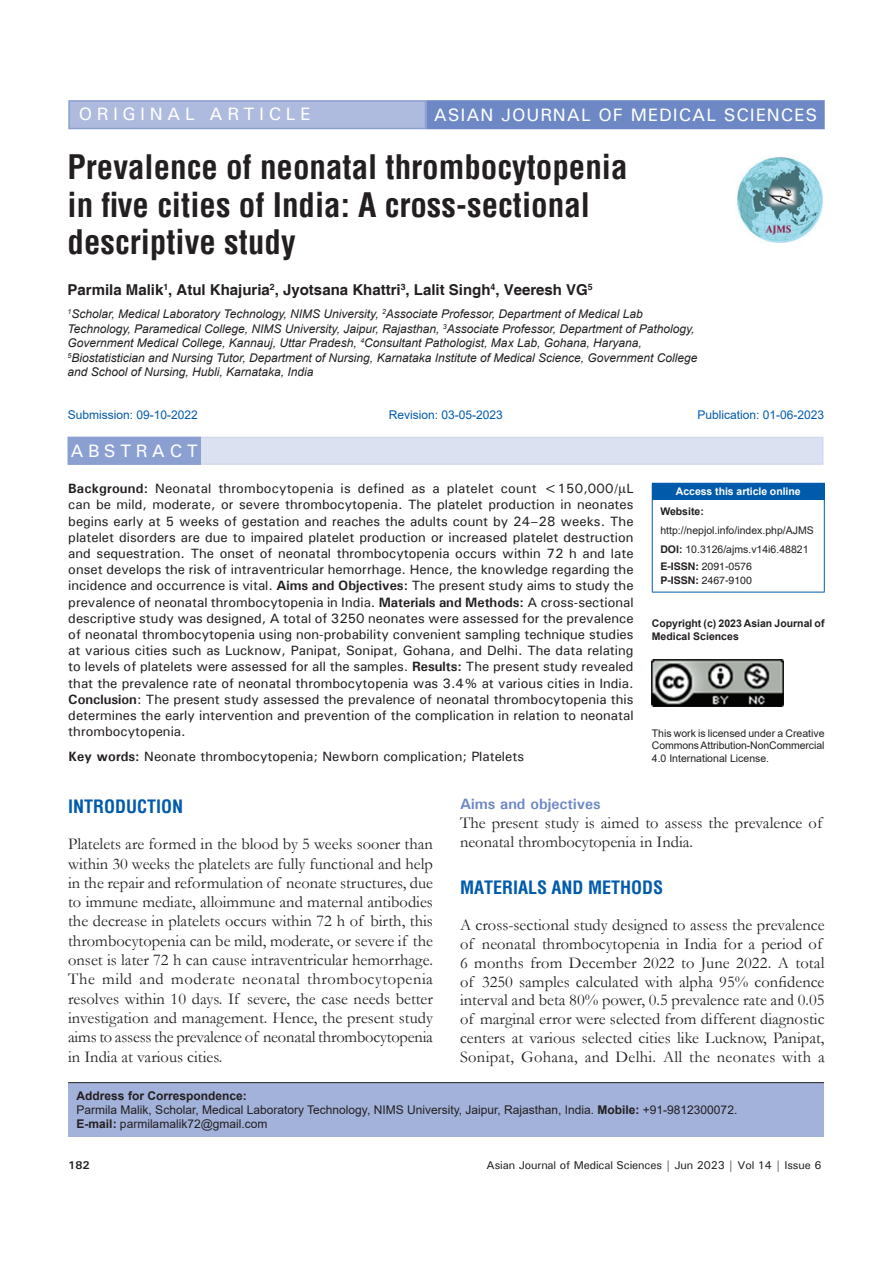
<style>
.page{position:relative;width:893px;height:1263px;background:#fff}
.page>*{position:absolute;margin:0;border:0;box-sizing:border-box;transform-origin:0 0}
.AT{font:700 condensed 33px/37.5px "Helvetica";color:#231f20}
.t1{font:700 condensed 18px "Helvetica";color:#015aaa}
.AH{font:500 18px "Univers";letter-spacing:.05em;color:#fff}
.AH-2{font:500 18px "Univers";letter-spacing:.25em;color:#fff}
.ABSH{font:500 18px "Univers";letter-spacing:.25em;color:#fff}
.TX{font:16.5px/19.4px "Garamond";color:#231f20}
.AU{font:700 15px "Helvetica";color:#231f20}
.t2{font:700 15px "Univers";color:#6d88c5}
.ABS{font:500 13.5px/16.2px "Univers";color:#231f20;text-align:justify}
.KWD{font:500 13.5px "Univers";color:#231f20}
.AFF{font:italic 12px/14.4px "Arial";color:#231f20}
.ADD{font:12px/14.4px "Arial";color:#231f20}
.HIS{font:12px "Arial";color:#015aaa}
.t3{font:500 11.25px "Univers";letter-spacing:-.01em;color:#231f20}
.t4{font:700 11.25px "Univers";color:#231f20}
.License{font:10.5px/12.6px "Arial";letter-spacing:-.01em;color:#231f20;text-align:justify}
.License-2{font:700 10.5px/12.6px "Arial";color:#231f20}
.Web{font:10.5px/18.8px "Arial";color:#231f20}
.ISSN{font:10.5px/14.2px "Helvetica";color:#231f20}
.DOI{font:10.5px "Arial";color:#231f20}
.t5{font:700 10.5px "Arial";letter-spacing:-.005em;color:#fff}
.s1{font-weight:700}
</style>
<div class="page">
<div style="left:68px;top:437px;width:755px;height:28px;background:#dbe1f1"></div>
<div style="left:68px;top:437px;width:132px;height:27px;background:#8b9fd1"></div>
<div style="left:68px;top:437px;width:133px;height:28px;border:2px solid #8b9fd1"></div>
<div style="left:68px;top:1083px;width:756px;height:53px;background:#a3b2da"></div>
<hr style="left:68px;top:1082px;width:756px;height:1px;background:#231f20">
<img style="left:737px;top:157px;width:86px;height:86px">
<div style="left:69px;top:101px;width:356px;height:28px;background:#aebade"></div>
<div style="left:68px;top:100px;width:358px;height:29px;border:2px solid #8b9fd1"></div>
<div style="left:427px;top:101px;width:397px;height:28px;background:#6d88c5"></div>
<div style="left:426px;top:100px;width:399px;height:29px;border:2px solid #6d88c5"></div>
<div style="left:652px;top:483px;width:172px;height:16px;background:#015aaa"></div>
<hr style="left:652px;top:483px;width:173px;height:1px;background:#015aaa">
<svg style="left:824px;top:484px;width:1px;height:15px"></svg>
<hr style="left:652px;top:500px;width:1px;height:92px;background:#015aaa">
<hr style="left:652px;top:499px;width:173px;height:1px;background:#015aaa">
<hr style="left:824px;top:500px;width:1px;height:92px;background:#015aaa">
<hr style="left:652px;top:592px;width:173px;height:1px;background:#015aaa">
<img style="left:652px;top:660px;width:132px;height:46px">
<p class="AH-2" style="left:79px;top:103px;width:233px">ORIGINAL ARTICLE</p>
<p class="AH" style="left:434px;top:103px;width:385px">ASIAN JOURNAL OF MEDICAL SCIENCES</p>
<p class="AT" style="left:68px;top:148px;width:562px">Prevalence of neonatal thrombocytopenia in five cities of India: A cross-sectional descriptive study</p>
<p class="AU" style="left:68px;top:281px;width:527px">Parmila Malik<sup>1</sup>, Atul Khajuria<sup>2</sup>, Jyotsana Khattri<sup>3</sup>, Lalit Singh<sup>4</sup>, Veeresh VG<sup>5</sup></p>
<p class="AFF" style="left:68px;top:307px;width:631px"><sup>1</sup>Scholar, Medical Laboratory Technology, NIMS University, <sup>2</sup>Associate Professor, Department of Medical Lab Technology, Paramedical College, NIMS University, Jaipur, Rajasthan, <sup>3</sup>Associate Professor, Department of Pathology, Government Medical College, Kannauj, Uttar Pradesh, <sup>4</sup>Consultant Pathologist, Max Lab, Gohana, Haryana, <sup>5</sup>Biostatistician and Nursing Tutor, Department of Nursing, Karnataka Institute of Medical Science, Government College and School of Nursing, Hubli, Karnataka, India</p>
<p class="HIS" style="left:68px;top:406px;width:132px">Submission: 09-10-2022</p>
<p class="HIS" style="left:389px;top:406px;width:116px">Revision: 03-05-2023</p>
<p class="HIS" style="left:697px;top:406px;width:128px">Publication: 01-06-2023</p>
<p class="ABSH" style="left:70px;top:439px;width:129px">ABSTRACT</p>
<p class="ABS" style="left:68px;top:480px;width:567px"><span class="s1">Background:</span> Neonatal thrombocytopenia is defined as a platelet count &lt;150,000/ L can be mild, moderate, or severe thrombocytopenia. The platelet production in neonates begins early at 5 weeks of gestation and reaches the adults count by 24–28 weeks. The platelet disorders are due to impaired platelet production or increased platelet destruction and sequestration. The onset of neonatal thrombocytopenia occurs within 72 h and late onset develops the risk of intraventricular hemorrhage. Hence, the knowledge regarding the incidence and occurrence is vital. <span class="s1">Aims and Objectives:</span> The present study aims to study the prevalence of neonatal thrombocytopenia in India. <span class="s1">Materials and Methods:</span> A cross-sectional descriptive study was designed, A total of 3250 neonates were assessed for the prevalence of neonatal thrombocytopenia using non-probability convenient sampling technique studies at various cities such as Lucknow, Panipat, Sonipat, Gohana, and Delhi. The data relating to levels of platelets were assessed for all the samples. <span class="s1">Results:</span> The present study revealed that the prevalence rate of neonatal thrombocytopenia was 3.4% at various cities in India.<br><span class="s1">Conclusion</span>: The present study assessed the prevalence of neonatal thrombocytopenia this determines the early intervention and prevention of the complication in relation to neonatal thrombocytopenia.</p>
<p class="KWD" style="left:68px;top:748px;width:457px"><span class="s1">Key words:</span> Neonate thrombocytopenia; Newborn complication; Platelets</p>
<p class="t5" style="left:676px;top:484px;width:126px">Access this article online</p>
<p class="Web" style="left:660px;top:502px;width:155px"><span class="s1">Website: </span>http://nepjol.info/index.php/AJMS</p>
<p class="DOI" style="left:660px;top:542px;width:150px"><span class="s1">DOI:</span> 10.3126/ajms.v14i6.48821</p>
<p class="ISSN" style="left:660px;top:559px;width:93px"><span class="s1">E-ISSN:</span> 2091-0576<br><span class="s1">P-ISSN:</span> 2467-9100</p>
<p class="License-2" style="left:652px;top:617px;width:174px">Copyright (c) 2023 Asian Journal of<br>Medical Sciences</p>
<p class="License" style="left:652px;top:727px;width:174px">This work is licensed under a Creative Commons Attribution-NonCommercial 4.0 International License.</p>
<h1 class="t1" style="left:68px;top:794px;width:117px">INTRODUCTION</h1>
<p class="TX" style="left:68px;top:834px;width:366px;text-align:justify">Platelets are formed in the blood by 5 weeks sooner than within 30 weeks the platelets are fully functional and help in the repair and reformulation of neonate structures, due to immune mediate, alloimmune and maternal antibodies the decrease in platelets occurs within 72 h of birth, this thrombocytopenia can be mild, moderate, or severe if the onset is later 72 h can cause intraventricular hemorrhage.<br>The mild and moderate neonatal thrombocytopenia resolves within 10 days. If severe, the case needs better investigation and management. Hence, the present study aims to assess the prevalence of neonatal thrombocytopenia in India at various cities.</p>
<h2 class="t2" style="left:460px;top:795px;width:142px">Aims and objectives</h2>
<p class="TX" style="left:460px;top:813px;width:364px;line-height:18.8px">The present study is aimed to assess the prevalence of neonatal thrombocytopenia in India.</p>
<h1 class="t1" style="left:460px;top:876px;width:205px">MATERIALS AND METHODS</h1>
<p class="TX" style="left:460px;top:915px;width:366px;line-height:18.8px">A cross-sectional study designed to assess the prevalence of neonatal thrombocytopenia in India for a period of 6 months from December 2022 to June 2022. A total of 3250 samples calculated with alpha 95% confidence interval and beta 80% power, 0.5 prevalence rate and 0.05 of marginal error were selected from different diagnostic centers at various selected cities like Lucknow, Panipat, Sonipat, Gohana, and Delhi. All the neonates with a</p>
<p class="ADD" style="left:77px;top:1088px;width:662px"><span class="s1">Address for Correspondence:<br></span>Parmila Malik, Scholar, Medical Laboratory Technology, NIMS University, Jaipur, Rajasthan, India. <span class="s1">Mobile:</span> +91-9812300072.<br><span class="s1">E-mail:</span> parmilamalik72@gmail.com</p>
<p class="t4" style="left:68px;top:1158px;width:23px">182</p>
<p class="t3" style="left:487px;top:1157px;width:336px">Asian Journal of Medical Sciences | Jun 2023 | Vol 14 | Issue 6</p>
</div>
